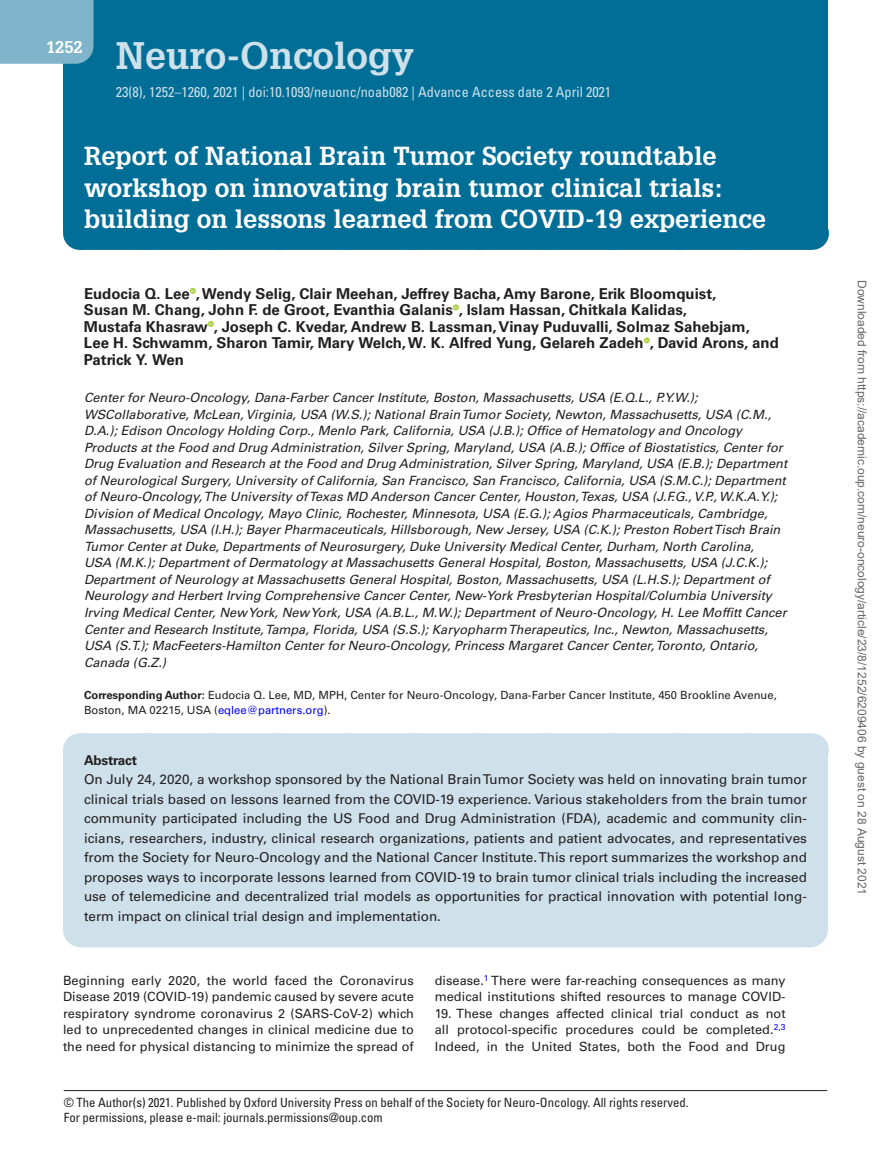
<style>
.page{position:relative;width:891px;height:1175px;background:#fff}
.page>*{position:absolute;margin:0;border:0;box-sizing:border-box;transform-origin:0 0}
.t1{font:700 37.5px "Glypha LT Std";color:#cee0ea}
.t2{font:700 25.5px/31.5px "Glypha LT Std";color:#fff}
.t3{font:700 16.5px "Glypha LT Std";color:#fff}
.t4{font:700 15px/16.5px "Univers LT Std";color:#231f20}
.t5{font:condensed 14.25px "Univers LT Std";color:#cee0ea}
.t6{font:13.5px/19.5px "Univers LT Std";color:#231f20;text-align:justify}
.t7{font:700 13.5px "Univers LT Std";letter-spacing:-.015em;color:#231f20}
.t8{font:italic 12.75px/16.5px "Univers LT Std";color:#231f20}
.t9{font:12.75px/16.5px "Univers LT Std";letter-spacing:.005em;color:#231f20;text-align:justify}
.t10{font:condensed 12.75px/15px "Univers LT Std";color:#231f20}
.t11{font:12px "Arial";color:#666}
.t12{font:11.25px/15px "Univers LT Std";color:#231f20}
.s1{font-weight:700}
.s2{color:#00f}
</style>
<div class="page">
<div style="left:63px;top:0;width:765px;height:166px;background:#006e96"></div>
<div style="left:0;top:0;width:94px;height:64px;background:#7fb4ca"></div>
<div style="left:63px;top:739px;width:765px;height:208px;background:#cee0ea;border-radius:18px"></div>
<hr style="left:64px;top:1090px;width:763px;height:1px;background:#231f20">
<div style="left:63px;top:164px;width:765px;height:67px;background:#006e96"></div>
<div style="left:80px;top:217px;width:732px;height:33px;background:#006e96"></div>
<svg style="left:148px;top:249px;width:630px;height:1px"></svg>
<hr style="left:812px;top:217px;width:1px;height:33px;background:#006e96">
<div style="left:63px;top:750px;width:765px;height:18px;background:#cee0ea"></div>
<div style="left:80px;top:733px;width:732px;height:33px;background:#cee0ea"></div>
<svg style="left:150px;top:733px;width:628px;height:1px"></svg>
<hr style="left:812px;top:733px;width:1px;height:33px;background:#cee0ea">
<svg style="left:190px;top:288px;width:6px;height:6px"></svg>
<svg style="left:453px;top:304px;width:6px;height:6px"></svg>
<svg style="left:208px;top:321px;width:6px;height:6px"></svg>
<svg style="left:644px;top:337px;width:6px;height:6px"></svg>
<p class="t3" style="left:46px;top:37px;width:38px">1252</p>
<h1 class="t1" style="left:116px;top:32px;width:299px">Neuro-Oncology</h1>
<p class="t5" style="left:116px;top:83px;width:497px">23(8), 1252–1260, 2021 | doi:10.1093/neuonc/noab082 | Advance Access date 2 April 2021</p>
<h2 class="t2" style="left:84px;top:140px;width:683px">Report of National Brain Tumor Society roundtable workshop on innovating brain tumor clinical trials: building on lessons learned from COVID-19 experience</h2>
<p class="t4" style="left:84px;top:285px;width:696px">Eudocia Q. Lee , Wendy Selig, Clair Meehan, Jeffrey Bacha, Amy Barone, Erik Bloomquist,<br>Susan M. Chang, John F. de Groot, Evanthia Galanis , Islam Hassan, Chitkala Kalidas,<br>Mustafa Khasraw , Joseph C. Kvedar, Andrew B. Lassman, Vinay Puduvalli, Solmaz Sahebjam,<br>Lee H. Schwamm, Sharon Tamir, Mary Welch, W. K. Alfred Yung, Gelareh Zadeh , David Arons, and Patrick Y. Wen</p>
<p class="t8" style="left:84px;top:390px;width:705px">Center for Neuro-Oncology, Dana-Farber Cancer Institute, Boston, Massachusetts, USA (E.Q.L., P.Y.W.); WSCollaborative, McLean, Virginia, USA (W.S.); National Brain Tumor Society, Newton, Massachusetts, USA (C.M., D.A.); Edison Oncology Holding Corp., Menlo Park, California, USA (J.B.); Office of Hematology and Oncology Products at the Food and Drug Administration, Silver Spring, Maryland, USA (A.B.); Office of Biostatistics, Center for Drug Evaluation and Research at the Food and Drug Administration, Silver Spring, Maryland, USA (E.B.); Department of Neurological Surgery, University of California, San Francisco, San Francisco, California, USA (S.M.C.); Department of Neuro-Oncology, The University of Texas MD Anderson Cancer Center, Houston, Texas, USA (J.F.G., V.P., W.K.A.Y.); Division of Medical Oncology, Mayo Clinic, Rochester, Minnesota, USA (E.G.); Agios Pharmaceuticals, Cambridge, Massachusetts, USA (I.H.); Bayer Pharmaceuticals, Hillsborough, New Jersey, USA (C.K.); Preston Robert Tisch Brain Tumor Center at Duke, Departments of Neurosurgery, Duke University Medical Center, Durham, North Carolina,<br>USA (M.K.); Department of Dermatology at Massachusetts General Hospital, Boston, Massachusetts, USA (J.C.K.); Department of Neurology at Massachusetts General Hospital, Boston, Massachusetts, USA (L.H.S.); Department of Neurology and Herbert Irving Comprehensive Cancer Center, New-York Presbyterian Hospital/Columbia University Irving Medical Center, New York, New York, USA (A.B.L., M.W.); Department of Neuro-Oncology, H. Lee Moffitt Cancer Center and Research Institute, Tampa, Florida, USA (S.S.); Karyopharm Therapeutics, Inc., Newton, Massachusetts, USA (S.T.); MacFeeters-Hamilton Center for Neuro-Oncology, Princess Margaret Cancer Center, Toronto, Ontario, Canada (G.Z.)</p>
<p class="t12" style="left:84px;top:687px;width:694px"><span class="s1">Corresponding Author:</span> Eudocia Q. Lee, MD, MPH, Center for Neuro-Oncology, Dana-Farber Cancer Institute, 450 Brookline Avenue,<br>Boston, MA 02215, USA (<span class="s2">eqlee@partners.org</span>).</p>
<p class="t7" style="left:84px;top:752px;width:55px">Abstract</p>
<p class="t6" style="left:84px;top:770px;width:725px">On July 24, 2020, a workshop sponsored by the National Brain Tumor Society was held on innovating brain tumor clinical trials based on lessons learned from the COVID-19 experience. Various stakeholders from the brain tumor community participated including the US Food and Drug Administration (FDA), academic and community clin&shy;icians, researchers, industry, clinical research organizations, patients and patient advocates, and representatives from the Society for Neuro-Oncology and the National Cancer Institute. This report summarizes the workshop and proposes ways to incorporate lessons learned from COVID-19 to brain tumor clinical trials including the increased use of telemedicine and decentralized trial models as opportunities for practical innovation with potential long&shy;term impact on clinical trial design and implementation.</p>
<p class="t9" style="left:63px;top:972px;width:352px">Beginning early 2020, the world faced the Coronavirus Disease 2019 (COVID-19) pandemic caused by severe acute respiratory syndrome coronavirus 2 (SARS-CoV-2) which led to unprecedented changes in clinical medicine due to the need for physical distancing to minimize the spread of</p>
<p class="t9" style="left:435px;top:972px;width:352px">disease.<sup>1</sup> There were far-reaching consequences as many medical institutions shifted resources to manage COVID-</p>
<p class="t9" style="left:435px;top:1005px;width:352px">19. These changes affected clinical trial conduct as not all protocol-specific procedures could be completed.<sup>2</sup><sup>,</sup><sup>3<br></sup>Indeed, in the United States, both the Food and Drug</p>
<p class="t10" style="left:64px;top:1095px;width:626px">© The Author(s) 2021. Published by Oxford University Press on behalf of the Society for Neuro-Oncology. All rights reserved.<br>For permissions, please e-mail: journals.permissions@oup.com</p>
<p class="t11" style="left:866px;top:280px;width:616px;rotate:90deg">Downloaded from https://academic.oup.com/neuro-oncology/article/23/8/1252/6209406 by guest on 28 August 2021</p>
</div>
